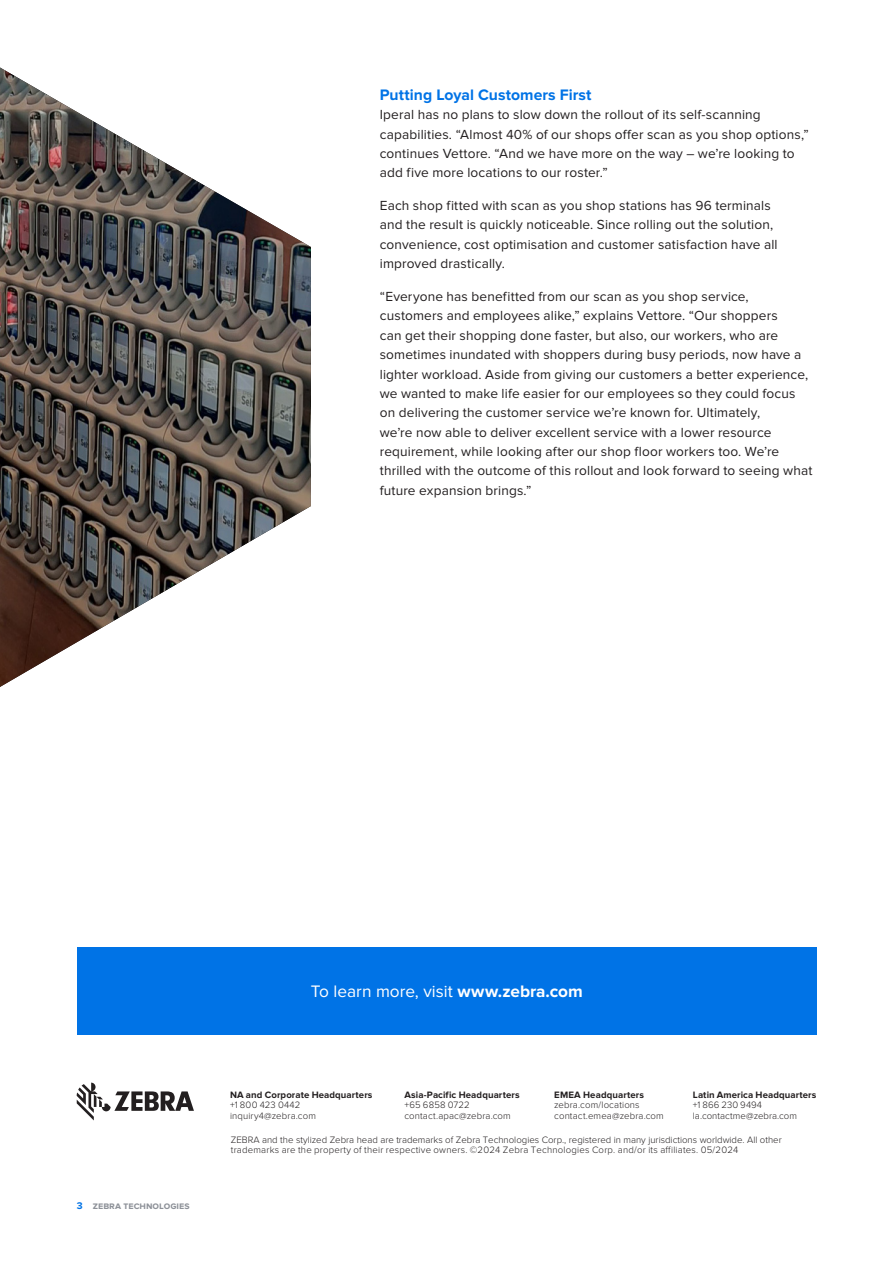
<style>
.page{position:relative;width:893px;height:1263px;background:#fff}
.page>*{position:absolute;margin:0;border:0;box-sizing:border-box;transform-origin:0 0}
.CTA-Call_To_Action{font:17.25px "Proxima Nova";color:#fff}
.Subhead-2{font:700 15.75px "Proxima Nova";color:#0073e6}
.Body{font:13.65px/19.4px "Proxima Nova";letter-spacing:.01em;color:#231f20}
.t1{font:700 10.05px "Proxima Nova";color:#8e9299}
.Legal-NALA{font:300 9.6px/10.4px "Proxima Nova";letter-spacing:.01em;color:#231f20}
.Legal-NALA-2{font:700 9.6px "Proxima Nova";letter-spacing:.015em;color:#231f20}
.s1{color:#0073e6}
.s2{font-weight:700}
</style>
<div class="page">
<div style="left:77px;top:948px;width:739px;height:87px;background:#0073e6"></div>
<img style="left:0;top:68px;width:311px;height:619px">
<svg style="left:77px;top:1082px;width:117px;height:38px"></svg>
<p class="Subhead-2" style="left:380px;top:86px;width:213px">Putting Loyal Customers First</p>
<p class="Body" style="left:380px;top:106px;width:430px">Iperal has no plans to slow down the rollout of its self-scanning capabilities. “Almost 40% of our shops offer scan as you shop options,” continues Vettore. “And we have more on the way – we’re looking to add five more locations to our roster.”</p>
<p class="Body" style="left:380px;top:196px;width:399px">Each shop fitted with scan as you shop stations has 96 terminals and the result is quickly noticeable. Since rolling out the solution, convenience, cost optimisation and customer satisfaction have all improved drastically.</p>
<p class="Body" style="left:380px;top:287px;width:434px">“Everyone has benefitted from our scan as you shop service, customers and employees alike,” explains Vettore. “Our shoppers<br>can get their shopping done faster, but also, our workers, who are sometimes inundated with shoppers during busy periods, now have a lighter workload. Aside from giving our customers a better experience, we wanted to make life easier for our employees so they could focus on delivering the customer service we’re known for. Ultimately,<br>we’re now able to deliver excellent service with a lower resource requirement, while looking after our shop floor workers too. We’re thrilled with the outcome of this rollout and look forward to seeing what future expansion brings.”</p>
<p class="t1" style="left:77px;top:1200px;width:114px"><span class="s1">3</span> zebra technologies</p>
<p class="CTA-Call_To_Action" style="left:311px;top:983px;width:273px">To learn more, visit <span class="s2">www.zebra.com</span></p>
<p class="Legal-NALA-2" style="left:693px;top:1089px;width:125px">Latin America Headquarters</p>
<p class="Legal-NALA" style="left:693px;top:1099px;width:106px">+1 866 230 9494 la.contactme@zebra.com</p>
<p class="Legal-NALA" style="left:231px;top:1134px;width:552px">ZEBRA and the stylized Zebra head are trademarks of Zebra Technologies Corp., registered in many jurisdictions worldwide. All other trademarks are the property of their respective owners. ©2024 Zebra Technologies Corp. and/or its affiliates. 05/2024</p>
<p class="Legal-NALA-2" style="left:404px;top:1089px;width:117px">Asia-Pacific Headquarters</p>
<p class="Legal-NALA" style="left:404px;top:1099px;width:108px">+65 6858 0722 contact.apac@zebra.com</p>
<p class="Legal-NALA-2" style="left:230px;top:1089px;width:144px">NA and Corporate Headquarters</p>
<p class="Legal-NALA" style="left:230px;top:1099px;width:72px">+1 800 423 0442</p>
<p class="Legal-NALA" style="left:230px;top:1110px;width:87px">inquiry4@zebra.com</p>
<p class="Legal-NALA-2" style="left:554px;top:1089px;width:91px">EMEA Headquarters</p>
<p class="Legal-NALA" style="left:554px;top:1099px;width:111px">zebra.com/locations contact.emea@zebra.com</p>
</div>
